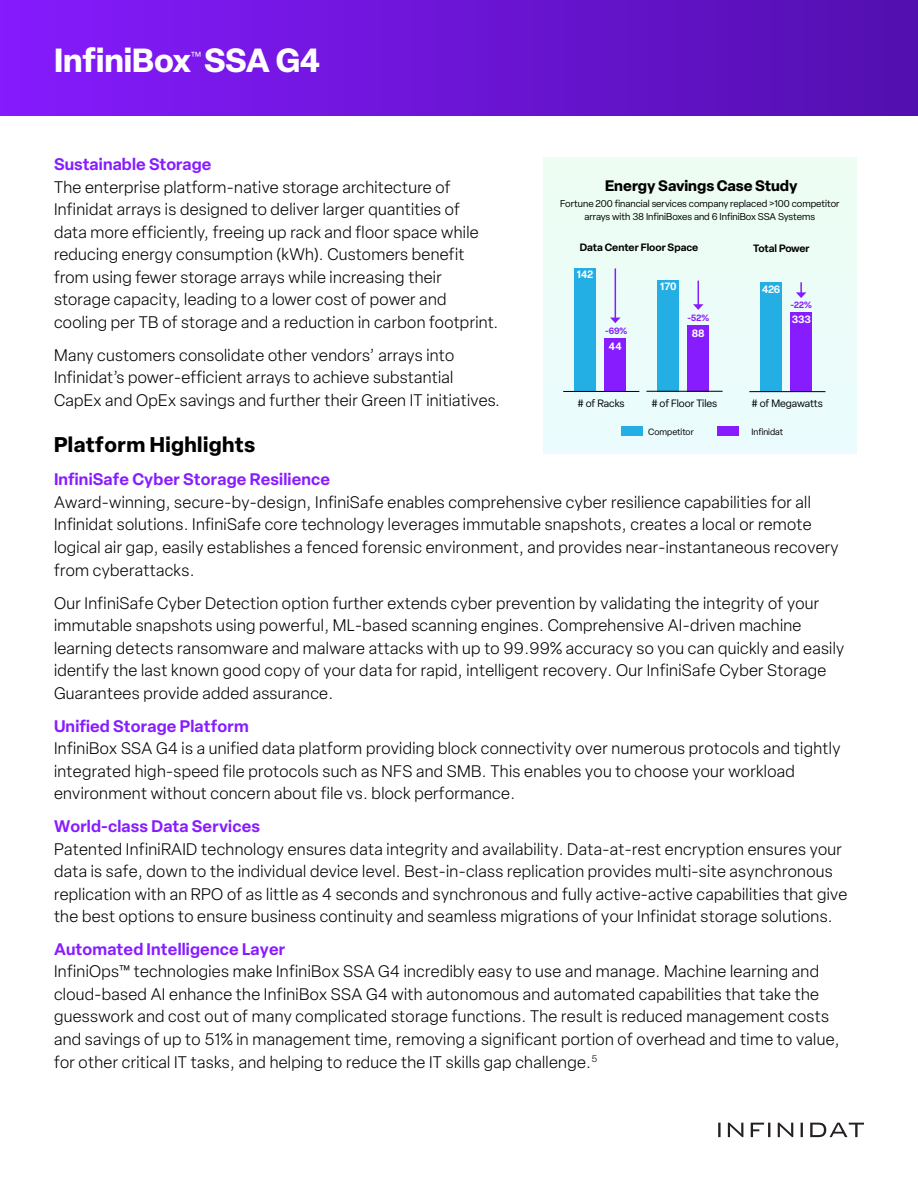
<style>
.page{position:relative;width:918px;height:1188px;background:#fff}
.page>*{position:absolute;margin:0;border:0;box-sizing:border-box;transform-origin:0 0}
.t1{font:700 33px "Elza";letter-spacing:-.005em;color:#fff}
.t2{font:700 21px "Elza";letter-spacing:.02em;color:#000}
.t3{font:300 16.5px/22.5px "Elza";letter-spacing:.02em;color:#000}
.t4{font:600 16.5px "Elza";letter-spacing:.01em;color:#871cff}
.t5{font:700 15px "Elza";color:#000}
.t6{font:10.5px "Elza";color:#000}
.t7{font:600 10.5px "Elza";color:#000}
.t8{font:600 10.5px "Elza";color:#fff}
.t9{font:600 10.5px "Elza";letter-spacing:-.02em;color:#000}
.t10{font:9.75px/12.8px "Elza";color:#000;text-align:center}
.t11{font:9px "Elza";color:#000}
.t12{font:600 9px "Elza";color:#871cff}
</style>
<div class="page">
<div style="left:0;top:0;width:918px;height:116px;background:linear-gradient(to right,#861bfd,#520faf)"></div>
<svg style="left:718px;top:1123px;width:146px;height:14px"></svg>
<div style="left:543px;top:158px;width:313px;height:295px;background:#ecfdf7"></div>
<div style="left:658px;top:280px;width:21px;height:111px;background:#23afe3"></div>
<div style="left:687px;top:325px;width:22px;height:66px;background:#871cff"></div>
<div style="left:574px;top:268px;width:22px;height:123px;background:#23afe3"></div>
<div style="left:605px;top:338px;width:21px;height:53px;background:#871cff"></div>
<div style="left:717px;top:426px;width:22px;height:10px;background:#871cff"></div>
<hr style="left:563px;top:391px;width:76px;height:1px;background:#000">
<hr style="left:646px;top:391px;width:77px;height:1px;background:#000">
<div style="left:760px;top:282px;width:22px;height:109px;background:#23afe3"></div>
<div style="left:791px;top:312px;width:21px;height:79px;background:#871cff"></div>
<hr style="left:749px;top:391px;width:76px;height:1px;background:#000">
<div style="left:621px;top:426px;width:22px;height:10px;background:#23afe3"></div>
<hr style="left:615px;top:268px;width:1px;height:50px;background:#871cff">
<svg style="left:610px;top:318px;width:10px;height:5px"></svg>
<svg style="left:693px;top:281px;width:11px;height:29px"></svg>
<svg style="left:796px;top:282px;width:10px;height:16px"></svg>
<h1 class="t1" style="left:54px;top:37px;width:268px">InfiniBox<sup>™</sup> SSA G4</h1>
<p class="t4" style="left:54px;top:153px;width:159px">Sustainable Storage</p>
<p class="t3" style="left:54px;top:176px;width:446px">The enterprise platform-native storage architecture of Infinidat arrays is designed to deliver larger quantities of<br>data more efficiently, freeing up rack and floor space while reducing energy consumption (kWh). Customers benefit from using fewer storage arrays while increasing their storage capacity, leading to a lower cost of power and cooling per TB of storage and a reduction in carbon footprint.</p>
<p class="t3" style="left:54px;top:344px;width:448px">Many customers consolidate other vendors’ arrays into<br>Infinidat’s power-efficient arrays to achieve substantial<br>CapEx and OpEx savings and further their Green IT initiatives.</p>
<p class="t5" style="left:605px;top:175px;width:194px">Energy Savings Case Study</p>
<p class="t10" style="left:560px;top:197px;width:281px">Fortune 200 financial services company replaced &gt;100 competitor arrays with 38 InfiniBoxes and 6 InfiniBox SSA Systems</p>
<p class="t7" style="left:580px;top:240px;width:120px">Data Center Floor Space</p>
<p class="t9" style="left:753px;top:241px;width:58px">Total Power</p>
<p class="t8" style="left:577px;top:267px;width:18px">142</p>
<p class="t12" style="left:605px;top:325px;width:24px">-69%</p>
<p class="t8" style="left:609px;top:339px;width:14px">44</p>
<p class="t6" style="left:578px;top:397px;width:48px"># of Racks</p>
<p class="t8" style="left:660px;top:279px;width:18px">170</p>
<p class="t8" style="left:762px;top:282px;width:20px">426</p>
<p class="t12" style="left:687px;top:311px;width:23px">-52%</p>
<p class="t8" style="left:692px;top:326px;width:14px">88</p>
<p class="t12" style="left:791px;top:298px;width:23px">-22%</p>
<p class="t8" style="left:792px;top:312px;width:20px">333</p>
<p class="t6" style="left:652px;top:397px;width:67px"># of Floor Tiles</p>
<p class="t6" style="left:752px;top:397px;width:72px"># of Megawatts</p>
<p class="t11" style="left:648px;top:426px;width:47px">Competitor</p>
<p class="t11" style="left:752px;top:426px;width:33px">Infinidat</p>
<p class="t2" style="left:54px;top:430px;width:203px">Platform Highlights</p>
<p class="t4" style="left:54px;top:468px;width:278px">InfiniSafe Cyber Storage Resilience</p>
<p class="t3" style="left:54px;top:491px;width:786px">Award-winning, secure-by-design, InfiniSafe enables comprehensive cyber resilience capabilities for all Infinidat solutions. InfiniSafe core technology leverages immutable snapshots, creates a local or remote logical air gap, easily establishes a fenced forensic environment, and provides near-instantaneous recovery from cyberattacks.</p>
<p class="t3" style="left:54px;top:591px;width:792px">Our InfiniSafe Cyber Detection option further extends cyber prevention by validating the integrity of your immutable snapshots using powerful, ML-based scanning engines. Comprehensive AI-driven machine learning detects ransomware and malware attacks with up to 99.99% accuracy so you can quickly and easily identify the last known good copy of your data for rapid, intelligent recovery. Our InfiniSafe Cyber Storage Guarantees provide added assurance.</p>
<p class="t4" style="left:54px;top:714px;width:196px">Unified Storage Platform</p>
<p class="t3" style="left:54px;top:737px;width:788px">InfiniBox SSA G4 is a unified data platform providing block connectivity over numerous protocols and tightly integrated high-speed file protocols such as NFS and SMB. This enables you to choose your workload environment without concern about file vs. block performance.</p>
<p class="t4" style="left:54px;top:814px;width:208px">World-class Data Services</p>
<p class="t3" style="left:54px;top:837px;width:795px">Patented InfiniRAID technology ensures data integrity and availability. Data-at-rest encryption ensures your data is safe, down to the individual device level. Best-in-class replication provides multi-site asynchronous replication with an RPO of as little as 4 seconds and synchronous and fully active-active capabilities that give the best options to ensure business continuity and seamless migrations of your Infinidat storage solutions.</p>
<p class="t4" style="left:54px;top:937px;width:233px">Automated Intelligence Layer</p>
<p class="t3" style="left:54px;top:960px;width:787px">InfiniOps™ technologies make InfiniBox SSA G4 incredibly easy to use and manage. Machine learning and cloud-based AI enhance the InfiniBox SSA G4 with autonomous and automated capabilities that take the guesswork and cost out of many complicated storage functions. The result is reduced management costs and savings of up to 51% in management time, removing a significant portion of overhead and time to value, for other critical IT tasks, and helping to reduce the IT skills gap challenge.<sup>5</sup></p>
</div>
